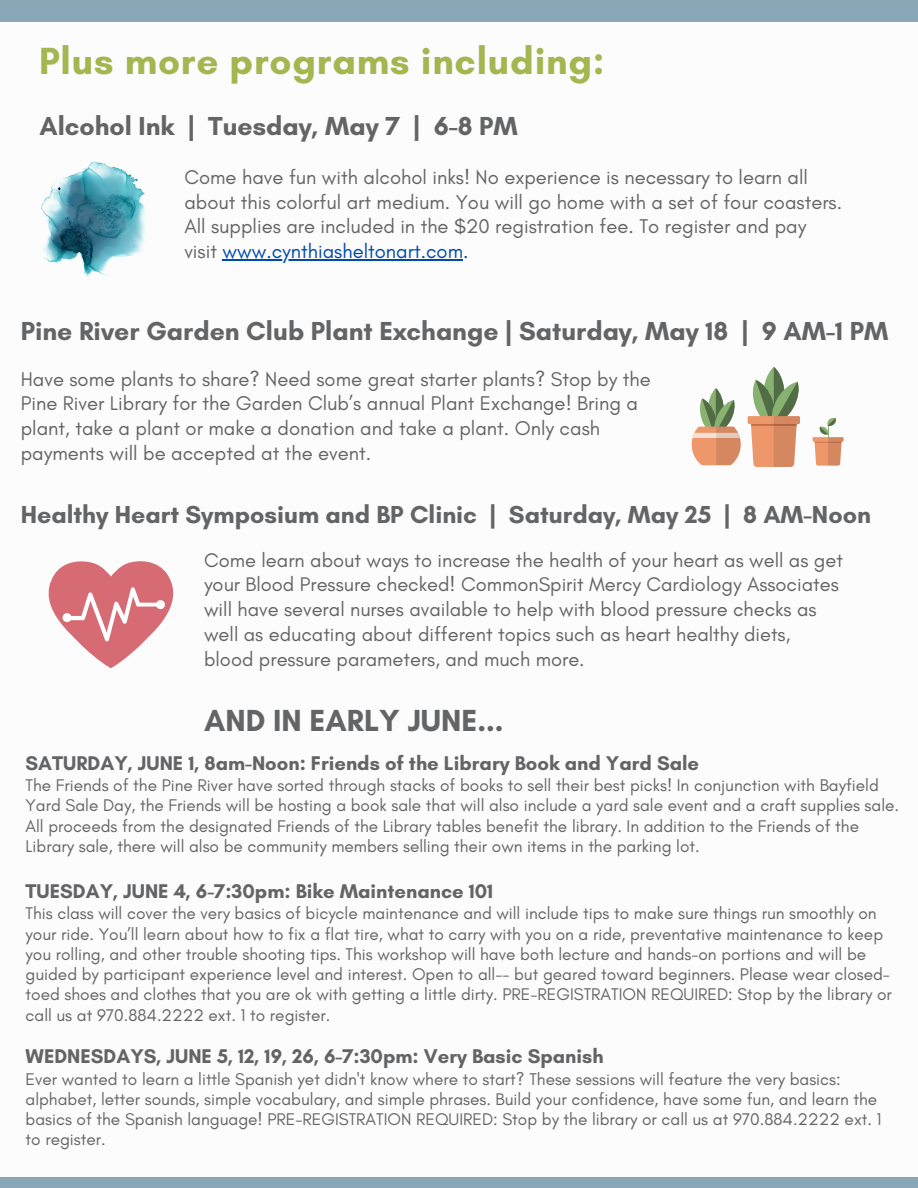
<style>
.page{position:relative;width:918px;height:1188px;background:#fff}
.page>*{position:absolute;margin:0;border:0;box-sizing:border-box;transform-origin:0 0}
.t1{font:700 38.55px "Glacial Indifference";letter-spacing:.02em;color:#a3b650}
.t2{font:700 31.05px "Glacial Indifference";color:#636466}
.t3{font:700 26.55px "Glacial Indifference";color:#636466}
.t4{font:700 25.05px "Glacial Indifference";color:#636466}
.t5{font:20.25px/24.8px "Glacial Indifference";color:#636466}
.t6{font:700 20.25px "Glacial Indifference";color:#636466}
.t7{font:20.1px/24.8px "Glacial Indifference";color:#636466}
.t8{font:17.25px/20.2px "Glacial Indifference";color:#636466}
.s1{color:#004aad}
</style>
<div class="page">
<div style="left:0;top:0;width:918px;height:22px;background:#89a6b6"></div>
<div style="left:0;top:1177px;width:918px;height:11px;background:#89a6b6"></div>
<img style="left:41px;top:162px;width:104px;height:116px">
<svg style="left:48px;top:561px;width:126px;height:107px"></svg>
<svg style="left:692px;top:388px;width:49px;height:77px"></svg>
<div style="left:748px;top:416px;width:52px;height:8px;background:#ed976b"></div>
<svg style="left:751px;top:367px;width:49px;height:100px"></svg>
<div style="left:813px;top:437px;width:31px;height:5px;background:#ed976b"></div>
<svg style="left:815px;top:418px;width:29px;height:48px"></svg>
<hr style="left:222px;top:259px;width:241px;height:1px;background:#004aad">
<h1 class="t1" style="left:39px;top:38px;width:567px">Plus more programs including:</h1>
<h4 class="t3" style="left:39px;top:110px;width:480px">Alcohol Ink | Tuesday, May 7 | 6-8 PM</h4>
<h3 class="t5" style="left:184px;top:165px;width:659px">Come have fun with alcohol inks! No experience is necessary to learn all about this colorful art medium. You will go home with a set of four coasters.<br>All supplies are included in the $20 registration fee. To register and pay visit <span class="s1">www.cynthiasheltonart.com.</span></h3>
<h3 class="t3" style="left:21px;top:315px;width:869px">Pine River Garden Club Plant Exchange | Saturday, May 18 | 9 AM-1 PM</h3>
<p class="t5" style="left:21px;top:366px;width:632px">Have some plants to share? Need some great starter plants? Stop by the Pine River Library for the Garden Club’s annual Plant Exchange! Bring a plant, take a plant or make a donation and take a plant. Only cash payments will be accepted at the event.</p>
<p class="t4" style="left:21px;top:499px;width:852px">Healthy Heart Symposium and BP Clinic | Saturday, May 25 | 8 AM-Noon</p>
<h3 class="t7" style="left:204px;top:547px;width:640px">Come learn about ways to increase the health of your heart as well as get your Blood Pressure checked! CommonSpirit Mercy Cardiology Associates will have several nurses available to help with blood pressure checks as well as educating about different topics such as heart healthy diets, blood pressure parameters, and much more.</h3>
<h4 class="t2" style="left:204px;top:701px;width:301px">AND IN EARLY JUNE...</h4>
<p class="t6" style="left:26px;top:750px;width:675px">SATURDAY, JUNE 1, 8am-Noon: Friends of the Library Book and Yard Sale</p>
<h2 class="t8" style="left:26px;top:775px;width:875px">The Friends of the Pine River have sorted through stacks of books to sell their best picks! In conjunction with Bayfield Yard Sale Day, the Friends will be hosting a book sale that will also include a yard sale event and a craft supplies sale.<br>All proceeds from the designated Friends of the Library tables benefit the library. In addition to the Friends of the Library sale, there will also be community members selling their own items in the parking lot.</h2>
<p class="t6" style="left:26px;top:879px;width:469px">TUESDAY, JUNE 4, 6-7:30pm: Bike Maintenance 101</p>
<p class="t8" style="left:26px;top:903px;width:868px">This class will cover the very basics of bicycle maintenance and will include tips to make sure things run smoothly on your ride. You’ll learn about how to fix a flat tire, what to carry with you on a ride, preventative maintenance to keep you rolling, and other trouble shooting tips. This workshop will have both lecture and hands-on portions and will be guided by participant experience level and interest. Open to all-- but geared toward beginners. Please wear closed&shy;toed shoes and clothes that you are ok with getting a little dirty. PRE-REGISTRATION REQUIRED: Stop by the library or call us at 970.884.2222 ext. 1 to register.</p>
<p class="t6" style="left:26px;top:1044px;width:580px">WEDNESDAYS, JUNE 5, 12, 19, 26, 6-7:30pm: Very Basic Spanish</p>
<p class="t8" style="left:26px;top:1068px;width:858px">Ever wanted to learn a little Spanish yet didn't know where to start? These sessions will feature the very basics: alphabet, letter sounds, simple vocabulary, and simple phrases. Build your confidence, have some fun, and learn the basics of the Spanish language! PRE-REGISTRATION REQUIRED: Stop by the library or call us at 970.884.2222 ext. 1 to register.</p>
</div>
